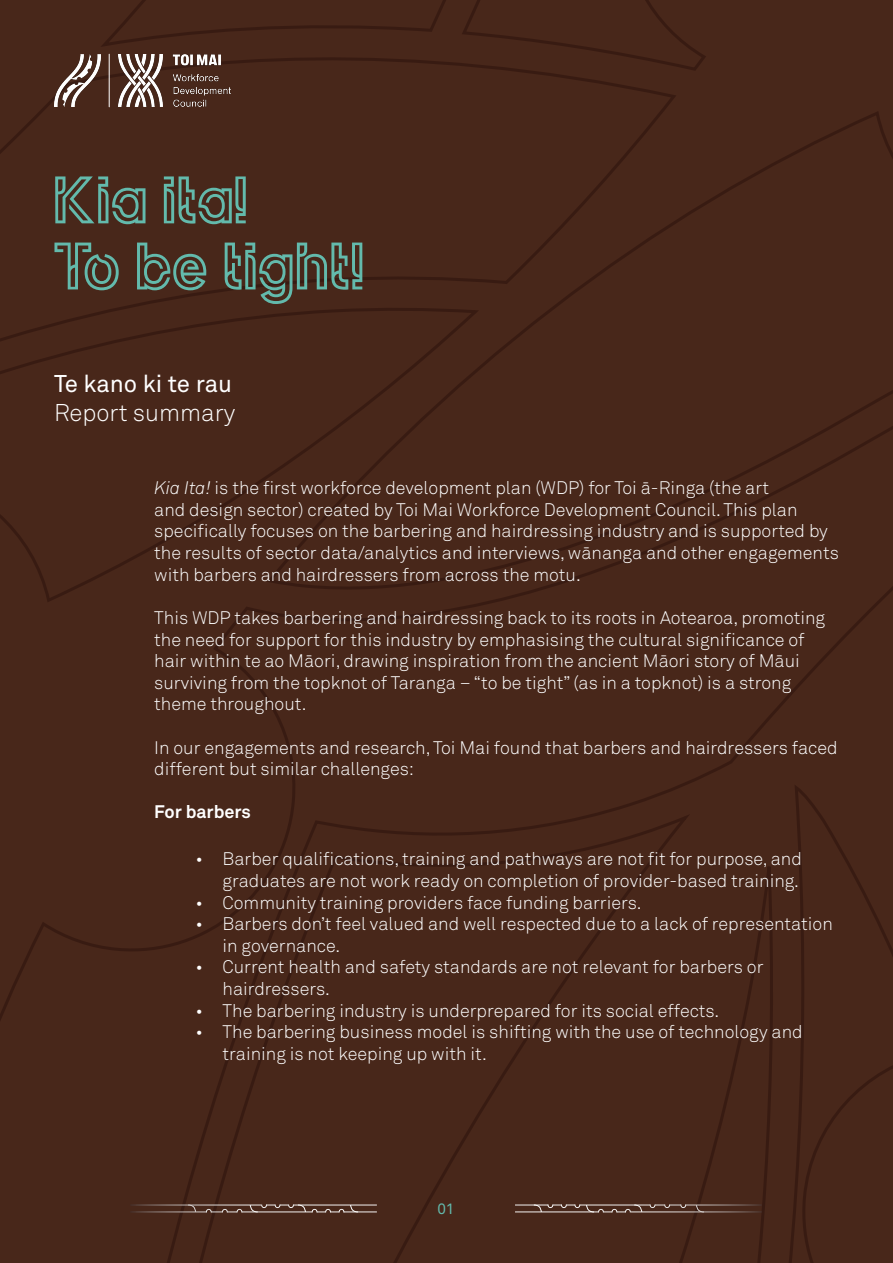
<style>
.page{position:relative;width:893px;height:1263px;background:#fff}
.page>*{position:absolute;margin:0;border:0;box-sizing:border-box;transform-origin:0 0}
.t1{font:72px "Te Wao Nuio Toi Display";color:#63baac}
.t2{font:24px "Akkurat Pro";letter-spacing:-.005em;color:#fff}
.t3{font:300 24px "Akkurat Pro";color:#fff}
.t4{font:300 18px/21.6px "Akkurat Pro";color:#fff}
.t5{font:700 18px "Akkurat Pro";color:#fff}
.Subhead_Cover_Text{font:15px "Akkurat Pro";color:#63baac}
.s1{font-style:italic}
</style>
<div class="page">
<div style="left:0;top:603px;width:893px;height:178px;background:#48271a"></div>
<div style="left:679px;top:73px;width:214px;height:530px;background:#48271a"></div>
<div style="left:0;top:781px;width:893px;height:482px;background:#48271a"></div>
<div style="left:184px;top:828px;width:593px;height:435px;background:#48271a"></div>
<div style="left:0;top:38px;width:679px;height:565px;background:#48271a"></div>
<div style="left:0;top:308px;width:483px;height:422px;background:#48271a"></div>
<div style="left:96px;top:0;width:797px;height:73px;background:#48271a"></div>
<svg style="left:515px;top:1204px;width:247px;height:8px;background:#694f44"></svg>
<svg style="left:130px;top:1204px;width:247px;height:8px;background:#694f44"></svg>
<img style="left:54px;top:54px;width:176px;height:53px">
<hr style="left:109px;top:54px;width:1px;height:53px;background:#fff">
<p class="t1" style="left:53px;top:165px;width:196px">Kia ita!</p>
<p class="t1" style="left:53px;top:231px;width:313px">To be tight!</p>
<p class="t2" style="left:54px;top:370px;width:179px">Te kano ki te rau</p>
<p class="t3" style="left:54px;top:399px;width:183px">Report summary</p>
<p class="t4" style="left:154px;top:477px;width:686px"><span class="s1">Kia Ita!</span> is the first workforce development plan (WDP) for Toi ā-Ringa (the art<br>and design sector) created by Toi Mai Workforce Development Council. This plan specifically focuses on the barbering and hairdressing industry and is supported by the results of sector data/analytics and interviews, wānanga and other engagements with barbers and hairdressers from across the motu.</p>
<p class="t4" style="left:154px;top:607px;width:672px">This WDP takes barbering and hairdressing back to its roots in Aotearoa, promoting the need for support for this industry by emphasising the cultural significance of hair within te ao Māori, drawing inspiration from the ancient Māori story of Māui surviving from the topknot of Taranga – “to be tight” (as in a topknot) is a strong theme throughout.</p>
<p class="t4" style="left:154px;top:736px;width:685px">In our engagements and research, Toi Mai found that barbers and hairdressers faced different but similar challenges:</p>
<p class="t5" style="left:154px;top:801px;width:98px">For barbers</p>
<p class="t4" style="left:196px;top:848px;width:608px;text-align:right">• Barber qualifications, training and pathways are not fit for purpose, and graduates are not work ready on completion of provider-based training.</p>
<p class="t4" style="left:196px;top:891px;width:447px">• Community training providers face funding barriers.</p>
<p class="t4" style="left:223px;top:913px;width:612px;text-indent:-27px">• Barbers don’t feel valued and well respected due to a lack of representation in governance.</p>
<p class="t4" style="left:223px;top:956px;width:542px;text-indent:-27px">• Current health and safety standards are not relevant for barbers or hairdressers.</p>
<p class="t4" style="left:196px;top:999px;width:525px">• The barbering industry is underprepared for its social effects.</p>
<p class="t4" style="left:223px;top:1021px;width:582px;text-indent:-27px">• The barbering business model is shifting with the use of technology and training is not keeping up with it.</p>
<p class="Subhead_Cover_Text" style="left:437px;top:1200px;width:18px">01</p>
</div>
